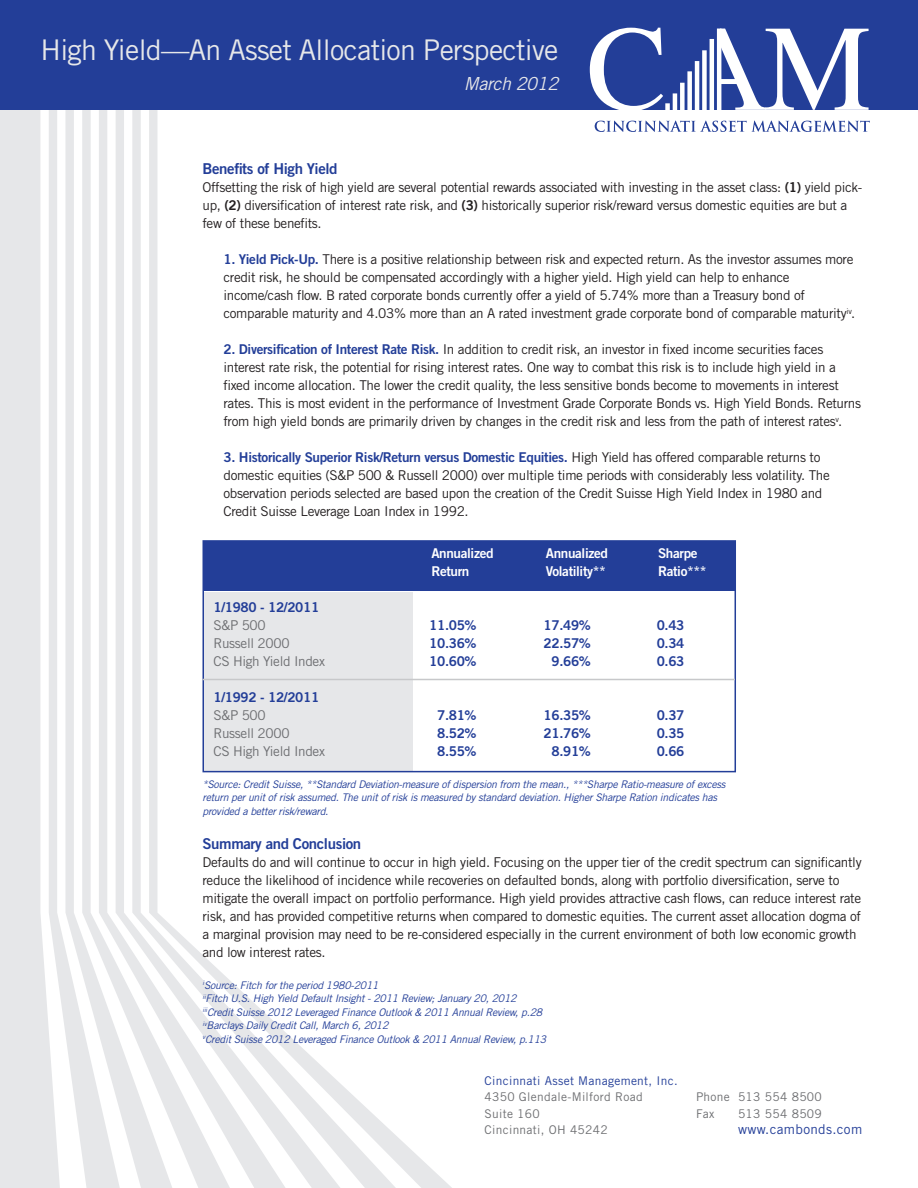
<style>
.page{position:relative;width:918px;height:1188px;background:#fff}
.page>*{position:absolute;margin:0;border:0;box-sizing:border-box;transform-origin:0 0}
.t1{font:28.5px "Trade Gothic";letter-spacing:-.025em;color:#e6e7e9}
.t2{font:italic 18px "Trade Gothic";letter-spacing:-.025em;color:#e6e7e9}
.t3{font:15px "Trade Gothic Bold Two";letter-spacing:-.025em;color:#233e98}
.t4{font:13.5px/18px "Trade Gothic";letter-spacing:-.025em;color:#231f20}
.t5{font:13.5px/18px "Trade Gothic";letter-spacing:-.025em;color:#6d6e71}
.t6{font:13.5px/18px "Trade Gothic Bold Two";letter-spacing:-.025em;color:#233e98}
.t7{font:13.5px "Trade Gothic Bold Two";letter-spacing:-.025em;color:#fff}
.t8{font:13.5px "Trade Gothic";letter-spacing:.025em;color:#233e98}
.t9{font:12px/16.5px "Trade Gothic";letter-spacing:.025em;color:#6d6e71}
.t10{font:12px "Trade Gothic";letter-spacing:.025em;color:#233e98}
.t11{font:italic 10.5px/13.5px "Trade Gothic";letter-spacing:-.025em;color:#233e98}
.s1{font-family:"Trade Gothic Bold Two"}
.s2{font-family:"Trade Gothic Bold Two";color:#233e98}
</style>
<div class="page">
<svg style="left:0;top:110px;width:49px;height:1078px;background:#e9eaeb"></svg>
<svg style="left:120px;top:110px;width:12px;height:1044px;fill:#e6e7e9"></svg>
<svg style="left:132px;top:110px;width:17px;height:1078px;fill:#eeeef0"></svg>
<svg style="left:149px;top:110px;width:303px;height:1078px"></svg>
<svg style="left:49px;top:110px;width:71px;height:1078px;fill:#ebecee"></svg>
<div style="left:0;top:0;width:918px;height:110px;background:#233e98"></div>
<svg style="left:721px;top:29px;width:148px;height:81px"></svg>
<hr style="left:717px;top:29px;width:4px;height:81px;background:#fff">
<hr style="left:710px;top:39px;width:4px;height:71px;background:#fff">
<div style="left:702px;top:50px;width:5px;height:60px;background:#fff"></div>
<hr style="left:695px;top:61px;width:4px;height:49px;background:#fff">
<div style="left:687px;top:71px;width:5px;height:39px;background:#fff"></div>
<div style="left:680px;top:83px;width:5px;height:27px;background:#fff"></div>
<hr style="left:673px;top:93px;width:4px;height:17px;background:#fff">
<svg style="left:590px;top:28px;width:80px;height:82px"></svg>
<svg style="left:595px;top:121px;width:275px;height:11px"></svg>
<div style="left:204px;top:592px;width:209px;height:180px;background:#e6e7e9"></div>
<div style="left:202px;top:540px;width:534px;height:232px;border:2px solid #233e98"></div>
<div style="left:203px;top:542px;width:532px;height:49px;background:#233e98"></div>
<hr style="left:202px;top:679px;width:533px;height:1px;background:#c7c8ca">
<p class="t1" style="left:40px;top:33px;width:519px">High Yield—An Asset Allocation Perspective</p>
<p class="t2" style="left:464px;top:73px;width:96px">March 2012</p>
<p class="t3" style="left:202px;top:159px;width:137px">Benefits of High Yield</p>
<p class="t4" style="left:202px;top:178px;width:661px">Offsetting the risk of high yield are several potential rewards associated with investing in the asset class: <span class="s1">(1)</span> yield pick&shy;up, <span class="s1">(2)</span> diversification of interest rate risk, and <span class="s1">(3)</span> historically superior risk/reward versus domestic equities are but a few of these benefits.</p>
<p class="t4" style="left:224px;top:250px;width:633px"><span class="s2">1. Yield Pick-Up.</span> There is a positive relationship between risk and expected return. As the investor assumes more credit risk, he should be compensated accordingly with a higher yield. High yield can help to enhance income/cash flow. B rated corporate bonds currently offer a yield of 5.74% more than a Treasury bond of comparable maturity and 4.03% more than an A rated investment grade corporate bond of comparable maturity<sup>iv</sup>.</p>
<p class="t4" style="left:224px;top:340px;width:639px"><span class="s2">2. Diversification of Interest Rate Risk.</span> In addition to credit risk, an investor in fixed income securities faces interest rate risk, the potential for rising interest rates. One way to combat this risk is to include high yield in a fixed income allocation. The lower the credit quality, the less sensitive bonds become to movements in interest rates. This is most evident in the performance of Investment Grade Corporate Bonds vs. High Yield Bonds. Returns from high yield bonds are primarily driven by changes in the credit risk and less from the path of interest rates<sup>v</sup>.</p>
<p class="t4" style="left:224px;top:448px;width:608px"><span class="s2">3. Historically Superior Risk/Return versus Domestic Equities.</span> High Yield has offered comparable returns to domestic equities (S&amp;P 500 &amp; Russell 2000) over multiple time periods with considerably less volatility. The observation periods selected are based upon the creation of the Credit Suisse High Yield Index in 1980 and Credit Suisse Leverage Loan Index in 1992.</p>
<p class="t7" style="left:431px;top:544px;width:64px">Annualized</p>
<p class="t7" style="left:431px;top:562px;width:40px">Return</p>
<p class="t7" style="left:546px;top:544px;width:64px">Annualized</p>
<p class="t7" style="left:546px;top:562px;width:62px">Volatility**</p>
<p class="t7" style="left:658px;top:544px;width:41px">Sharpe</p>
<p class="t7" style="left:658px;top:562px;width:50px">Ratio***</p>
<p class="t5" style="left:213px;top:598px;width:113px"><span class="s2">1/1980 - 12/2011<br></span>S&amp;P 500<br>Russell 2000<br>CS High Yield Index</p>
<p class="t5" style="left:213px;top:688px;width:113px"><span class="s2">1/1992 - 12/2011<br></span>S&amp;P 500<br>Russell 2000<br>CS High Yield Index</p>
<p class="t11" style="left:202px;top:777px;width:524px">*Source: Credit Suisse, **Standard Deviation-measure of dispersion from the mean., ***Sharpe Ratio-measure of excess return per unit of risk assumed. The unit of risk is measured by standard deviation. Higher Sharpe Ration indicates has provided a better risk/reward.</p>
<p class="t6" style="left:429px;top:616px;width:49px">11.05%</p>
<p class="t6" style="left:429px;top:634px;width:49px">10.36%</p>
<p class="t6" style="left:429px;top:652px;width:49px">10.60%</p>
<p class="t6" style="left:544px;top:616px;width:49px">17.49%</p>
<p class="t6" style="left:544px;top:634px;width:49px">22.57%</p>
<p class="t6" style="left:551px;top:652px;width:41px">9.66%</p>
<p class="t6" style="left:657px;top:616px;width:29px">0.43<br>0.34</p>
<p class="t6" style="left:657px;top:652px;width:29px">0.63</p>
<p class="t6" style="left:437px;top:706px;width:41px">7.81%</p>
<p class="t6" style="left:437px;top:724px;width:41px">8.52%</p>
<p class="t6" style="left:437px;top:742px;width:41px">8.55%</p>
<p class="t6" style="left:544px;top:706px;width:49px">16.35%</p>
<p class="t6" style="left:544px;top:724px;width:49px">21.76%</p>
<p class="t6" style="left:551px;top:742px;width:41px">8.91%</p>
<p class="t6" style="left:657px;top:706px;width:29px">0.37<br>0.35</p>
<p class="t6" style="left:657px;top:742px;width:29px">0.66</p>
<p class="t3" style="left:202px;top:834px;width:160px">Summary and Conclusion</p>
<p class="t4" style="left:202px;top:853px;width:661px">Defaults do and will continue to occur in high yield. Focusing on the upper tier of the credit spectrum can significantly reduce the likelihood of incidence while recoveries on defaulted bonds, along with portfolio diversification, serve to mitigate the overall impact on portfolio performance. High yield provides attractive cash flows, can reduce interest rate risk, and has provided competitive returns when compared to domestic equities. The current asset allocation dogma of a marginal provision may need to be re-considered especially in the current environment of both low economic growth and low interest rates.</p>
<p class="t11" style="left:202px;top:978px;width:178px"><sup>i</sup>Source: Fitch for the period 1980-2011</p>
<p class="t11" style="left:202px;top:992px;width:316px"><sup>ii</sup>Fitch U.S. High Yield Default Insight - 2011 Review; January 20, 2012</p>
<p class="t11" style="left:202px;top:1005px;width:341px"><sup>iii</sup>Credit Suisse 2012 Leveraged Finance Outlook &amp; 2011 Annual Review, p.28</p>
<p class="t11" style="left:202px;top:1019px;width:188px"><sup>iv</sup>Barclays Daily Credit Call, March 6, 2012</p>
<p class="t11" style="left:202px;top:1032px;width:345px"><sup>v</sup>Credit Suisse 2012 Leveraged Finance Outlook &amp; 2011 Annual Review, p.113</p>
<p class="t10" style="left:484px;top:1073px;width:195px">Cincinnati Asset Management, Inc.</p>
<p class="t9" style="left:484px;top:1089px;width:160px">4350 Glendale-Milford Road</p>
<p class="t9" style="left:484px;top:1105px;width:57px">Suite 160</p>
<p class="t9" style="left:484px;top:1122px;width:125px">Cincinnati, OH 45242</p>
<p class="t9" style="left:696px;top:1089px;width:127px">Phone 513 554 8500<br>Fax</p>
<p class="t9" style="left:738px;top:1105px;width:85px">513 554 8509</p>
<p class="t8" style="left:738px;top:1122px;width:126px">www.cambonds.com</p>
</div>
